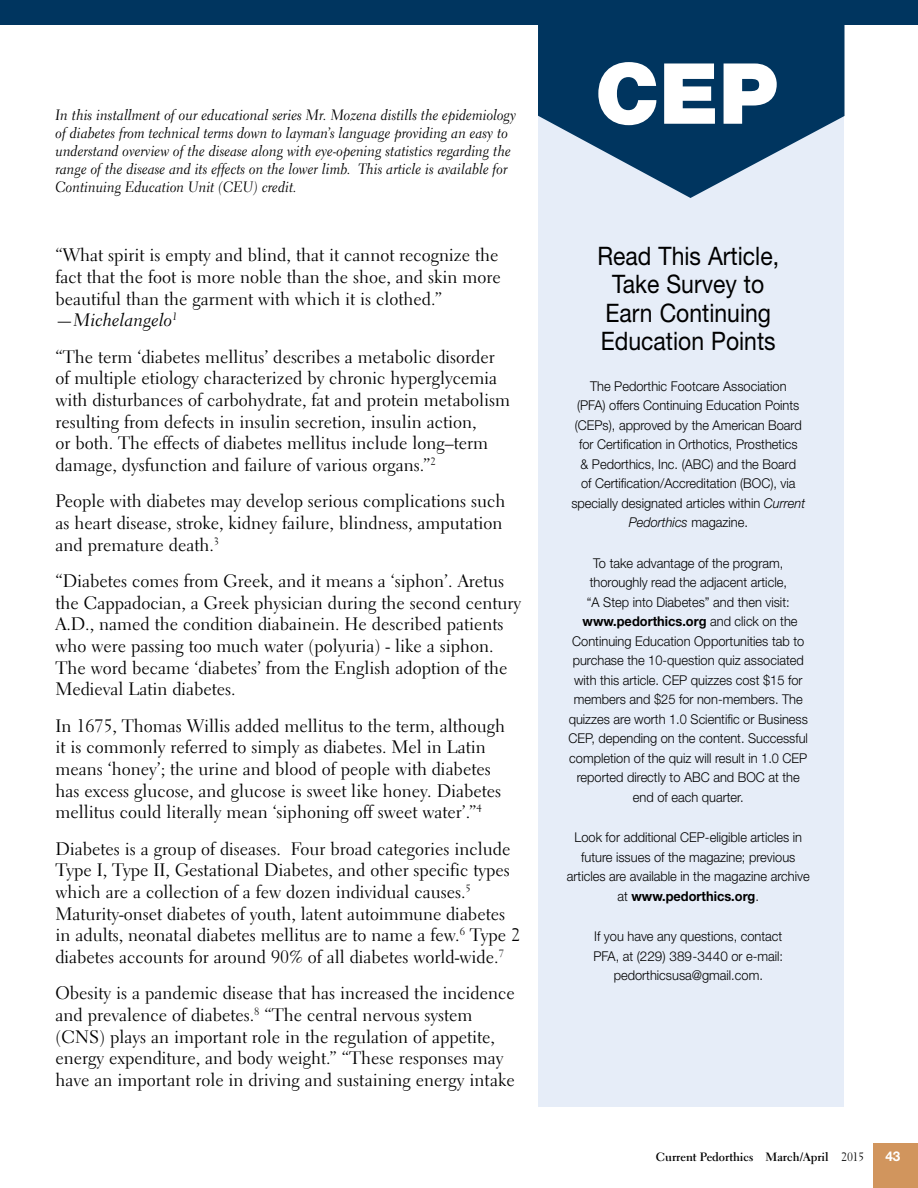
<style>
.page{position:relative;width:918px;height:1188px;background:#fff}
.page>*{position:absolute;margin:0;border:0;box-sizing:border-box;transform-origin:0 0}
.t1{font:900 84.3px "Helvetica Neue LT Std";color:#fff}
.t2{font:25.5px/28.5px "Helvetica Neue LT Std";color:#000;text-align:center;scale:.9 1}
.t3{font:18px/21.6px "Electra LT Std";color:#000}
.t4{font:18px "Electra LT Std Cursive";color:#000}
.t5{font:15px/18px "Electra LT Std Cursive";color:#000;scale:.95 1}
.t6{font:300 13.5px/19.5px "Helvetica Neue LT Std";color:#000;text-align:center;scale:.95 1}
.t7{font:700 13.5px "Helvetica Neue LT Std";color:#fff}
.t8{font:700 12px "Electra LT Std";color:#000}
.s1{font-family:"Electra LT Std"}
.s2{font-style:italic}
.s3{font-weight:700}
.s4{font-weight:400}
</style>
<div class="page">
<div style="left:873px;top:1143px;width:45px;height:45px;background:#d1955d"></div>
<div style="left:0;top:0;width:918px;height:24px;background:#00355f"></div>
<div style="left:538px;top:109px;width:306px;height:998px;background:#e6edf8"></div>
<svg style="left:538px;top:24px;width:306px;height:174px;fill:#00355f"></svg>
<p class="t5" style="left:55px;top:106px;width:486px">In this installment of our educational series Mr. Mozena distills the epidemiology of diabetes from technical terms down to layman’s language providing an easy to understand overview of the disease along with eye-opening statistics regarding the range of the disease and its effects on the lower limb. This article is available for Continuing Education Unit (CEU) credit.</p>
<p class="t3" style="left:55px;top:244px;width:447px">“What spirit is empty and blind, that it cannot recognize the fact that the foot is more noble than the shoe, and skin more beautiful than the garment with which it is clothed.”</p>
<p class="t4" style="left:55px;top:309px;width:123px"><span class="s1">—</span>Michelangelo<sup>1</sup></p>
<p class="t3" style="left:56px;top:346px;width:456px">“The term ‘diabetes mellitus’ describes a metabolic disorder of multiple etiology characterized by chronic hyperglycemia with disturbances of carbohydrate, fat and protein metabolism resulting from defects in insulin secretion, insulin action,<br>or both. The effects of diabetes mellitus include long–term damage, dysfunction and failure of various organs.”<sup>2</sup></p>
<p class="t3" style="left:55px;top:490px;width:452px">People with diabetes may develop serious complications such as heart disease, stroke, kidney failure, blindness, amputation and premature death.<sup>3</sup></p>
<p class="t3" style="left:55px;top:570px;width:467px">“Diabetes comes from Greek, and it means a ‘siphon’. Aretus the Cappadocian, a Greek physician during the second century A.D., named the condition diabainein. He described patients who were passing too much water (polyuria) - like a siphon.<br>The word became ‘diabetes’ from the English adoption of the Medieval Latin diabetes.</p>
<p class="t3" style="left:55px;top:715px;width:451px">In 1675, Thomas Willis added mellitus to the term, although it is commonly referred to simply as diabetes. Mel in Latin means ‘honey’; the urine and blood of people with diabetes has excess glucose, and glucose is sweet like honey. Diabetes mellitus could literally mean ‘siphoning off sweet water’.”<sup>4</sup></p>
<p class="t3" style="left:55px;top:838px;width:466px">Diabetes is a group of diseases. Four broad categories include Type I, Type II, Gestational Diabetes, and other specific types which are a collection of a few dozen individual causes.<sup>5<br></sup>Maturity-onset diabetes of youth, latent autoimmune diabetes in adults, neonatal diabetes mellitus are to name a few.<sup>6</sup> Type 2 diabetes accounts for around 90% of all diabetes world-wide.<sup>7</sup></p>
<p class="t3" style="left:55px;top:982px;width:461px">Obesity is a pandemic disease that has increased the incidence and prevalence of diabetes.<sup>8</sup> “The central nervous system (CNS) plays an important role in the regulation of appetite, energy expenditure, and body weight.” “These responses may have an important role in driving and sustaining energy intake</p>
<h1 class="t1" style="left:595px;top:43px;width:184px">CEP</h1>
<h2 class="t2" style="left:598px;top:241px;width:203px">Read This Article,<br>Take Survey to<br>Earn Continuing<br>Education Points</h2>
<p class="t6" style="left:571px;top:376px;width:248px">The Pedorthic Footcare Association<br>(PFA) offers Continuing Education Points (CEPs), approved by the American Board for Certification in Orthotics, Prosthetics<br>&amp; Pedorthics, Inc. (ABC) and the Board<br>of Certification/Accreditation (BOC), via specially designated articles within <span class="s2">Current Pedorthics</span> magazine.</p>
<p class="t6" style="left:569px;top:553px;width:254px">To take advantage of the program, thoroughly read the adjacent article,<br>“A Step into Diabetes” and then visit: <span class="s3">www.pedorthics.org</span> and click on the Continuing Education Opportunities tab to purchase the 10-question quiz associated with this article. CEP quizzes cost $15 for members and $25 for non-members. The quizzes are worth 1.0 Scientific or Business CEP, depending on the content. Successful completion of the quiz will result in 1.0 CEP reported directly to ABC and BOC at the end of each quarter.</p>
<p class="t6" style="left:567px;top:827px;width:257px">Look for additional CEP-eligible articles in future issues of the magazine; previous articles are available in the magazine archive at <span class="s3">www.pedorthics.org</span>.</p>
<p class="t6" style="left:593px;top:926px;width:201px">If you have any questions, contact<br>PFA, at (229) 389-3440 or e-mail: pedorthicsusa@gmail.com.</p>
<p class="t8" style="left:656px;top:1149px;width:210px">Current Pedorthics March/April <span class="s4">2015</span></p>
<p class="t7" style="left:885px;top:1148px;width:17px">43</p>
</div>
